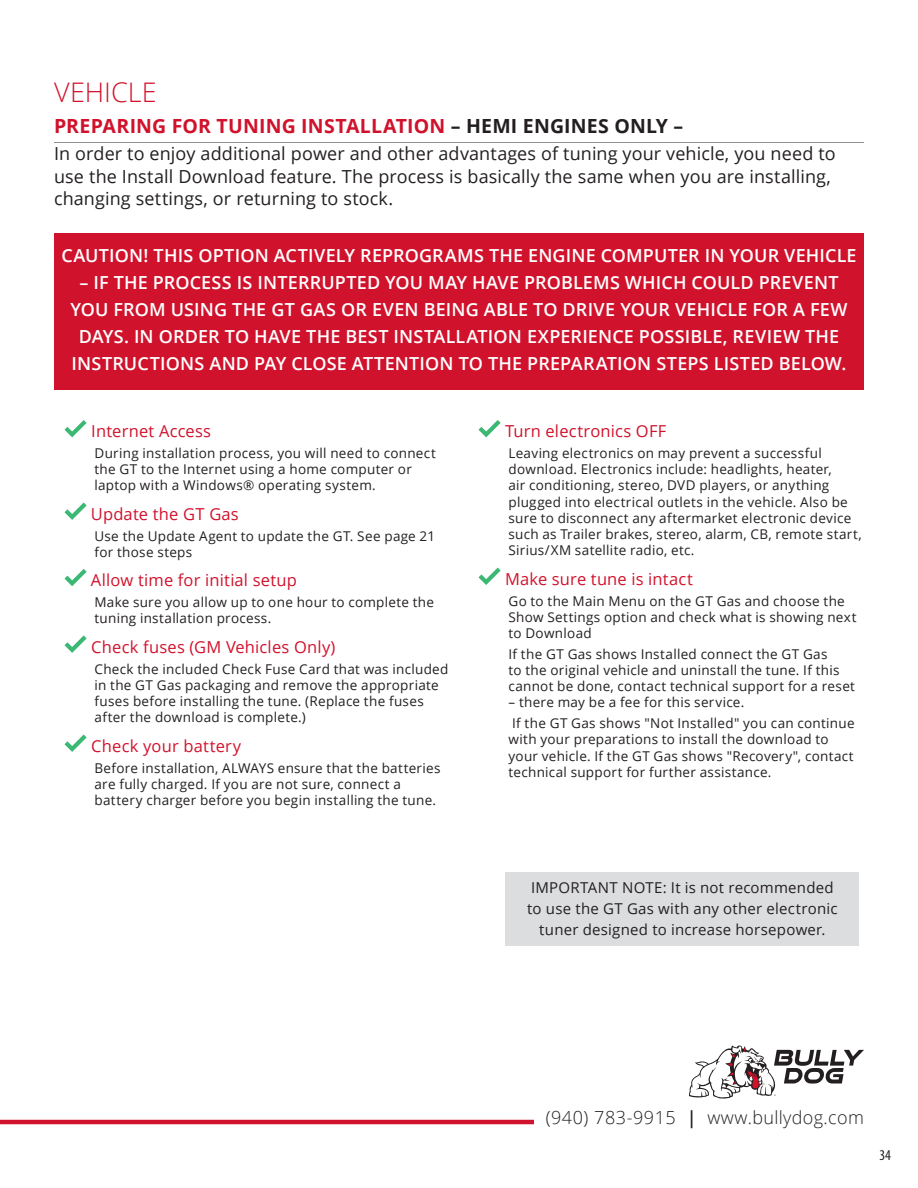
<style>
.page{position:relative;width:918px;height:1188px;background:#fff}
.page>*{position:absolute;margin:0;border:0;box-sizing:border-box;transform-origin:0 0}
.Header_level2{font:300 27px "Open Sans";letter-spacing:.005em;color:#d1122c}
.Header_level2-2{font:700 19.5px "Open Sans";letter-spacing:.005em;color:#d1122c}
.Warning{font:600 18px/27px "Open Sans";letter-spacing:.01em;color:#fff;text-align:center}
.Body_Copy{font:18px/22.5px "Open Sans";letter-spacing:.005em;color:#231f20}
.t1{font:300 18px "Open Sans";letter-spacing:.02em;color:#231f20}
.Body_Header_small_li{font:16.5px "Open Sans";letter-spacing:.01em;color:#d1122c}
.NOTE{font:15px/21px "Open Sans";letter-spacing:.015em;color:#231f20;text-align:center}
.t2{font:condensed 15px "Myriad Pro";color:#231f20}
.Body_Copy__small{font:13.5px/16.2px "Open Sans";letter-spacing:.02em;color:#231f20}
.s1{color:#231f20}
.s2{font-weight:600}
</style>
<div class="page">
<hr style="left:0;top:1120px;width:534px;height:4px;background:#d1122c">
<svg style="left:689px;top:1045px;width:175px;height:54px"></svg>
<div style="left:54px;top:233px;width:810px;height:156px;background:#d1122c"></div>
<svg style="left:65px;top:420px;width:22px;height:17px"></svg>
<svg style="left:65px;top:502px;width:22px;height:18px"></svg>
<svg style="left:65px;top:569px;width:22px;height:17px"></svg>
<svg style="left:65px;top:635px;width:22px;height:18px"></svg>
<svg style="left:65px;top:734px;width:22px;height:18px"></svg>
<svg style="left:479px;top:420px;width:22px;height:17px"></svg>
<svg style="left:479px;top:568px;width:22px;height:17px"></svg>
<hr style="left:54px;top:142px;width:810px;height:1px;background:#231f20">
<div style="left:506px;top:872px;width:353px;height:73px;background:#dcdddf"></div>
<p class="Header_level2" style="left:54px;top:73px;width:104px">VEHICLE</p>
<p class="Header_level2-2" style="left:54px;top:112px;width:631px">PREPARING FOR TUNING INSTALLATION <span class="s1">– HEMI ENGINES ONLY –</span></p>
<p class="Body_Copy" style="left:54px;top:142px;width:783px">In order to enjoy additional power and other advantages of tuning your vehicle, you need to use the Install Download feature. The process is basically the same when you are installing, changing settings, or returning to stock.</p>
<p class="Warning" style="left:61px;top:242px;width:797px">CAUTION! THIS OPTION ACTIVELY REPROGRAMS THE ENGINE COMPUTER IN YOUR VEHICLE</p>
<p class="Warning" style="left:71px;top:269px;width:778px">– IF THE PROCESS IS INTERRUPTED YOU MAY HAVE PROBLEMS WHICH COULD PREVENT YOU FROM USING THE GT GAS OR EVEN BEING ABLE TO DRIVE YOUR VEHICLE FOR A FEW DAYS. IN ORDER TO HAVE THE BEST INSTALLATION EXPERIENCE POSSIBLE, REVIEW THE INSTRUCTIONS AND PAY CLOSE ATTENTION TO THE PREPARATION STEPS LISTED BELOW.</p>
<p class="Body_Header_small_li" style="left:91px;top:420px;width:121px">Internet Access</p>
<p class="Body_Copy__small" style="left:94px;top:445px;width:343px">During installation process, you will need to connect the GT to the Internet using a home computer or laptop with a Windows® operating system.</p>
<p class="Body_Header_small_li" style="left:91px;top:503px;width:150px">Update the GT Gas</p>
<p class="Body_Copy__small" style="left:94px;top:527px;width:342px">Use the Update Agent to update the GT. See page 21 for those steps</p>
<p class="Body_Header_small_li" style="left:91px;top:569px;width:208px">Allow time for initial setup</p>
<p class="Body_Copy__small" style="left:94px;top:594px;width:341px">Make sure you allow up to one hour to complete the tuning installation process.</p>
<p class="Body_Header_small_li" style="left:91px;top:636px;width:246px">Check fuses (GM Vehicles Only)</p>
<p class="Body_Copy__small" style="left:94px;top:660px;width:355px">Check the included Check Fuse Card that was included in the GT Gas packaging and remove the appropriate fuses before installing the tune. (Replace the fuses after the download is complete.)</p>
<p class="Body_Header_small_li" style="left:91px;top:735px;width:152px">Check your battery</p>
<p class="Body_Copy__small" style="left:94px;top:759px;width:348px">Before installation, ALWAYS ensure that the batteries are fully charged. If you are not sure, connect a battery charger before you begin installing the tune.</p>
<p class="Body_Header_small_li" style="left:505px;top:420px;width:163px">Turn electronics OFF</p>
<p class="Body_Copy__small" style="left:508px;top:445px;width:355px">Leaving electronics on may prevent a successful download. Electronics include: headlights, heater,<br>air conditioning, stereo, DVD players, or anything plugged into electrical outlets in the vehicle. Also be sure to disconnect any aftermarket electronic device such as Trailer brakes, stereo, alarm, CB, remote start, Sirius/XM satellite radio, etc.</p>
<p class="Body_Header_small_li" style="left:505px;top:568px;width:189px">Make sure tune is intact</p>
<p class="Body_Copy__small" style="left:508px;top:592px;width:350px">Go to the Main Menu on the GT Gas and choose the<br>Show Settings option and check what is showing next to Download</p>
<p class="Body_Copy__small" style="left:508px;top:645px;width:348px">If the GT Gas shows Installed connect the GT Gas<br>to the original vehicle and uninstall the tune. If this cannot be done, contact technical support for a reset</p>
<p class="Body_Copy__small" style="left:508px;top:694px;width:237px">– there may be a fee for this service.</p>
<p class="Body_Copy__small" style="left:508px;top:715px;width:348px">If the GT Gas shows "Not Installed" you can continue with your preparations to install the download to your vehicle. If the GT Gas shows "Recovery", contact technical support for further assistance.</p>
<p class="NOTE" style="left:527px;top:877px;width:312px">IMPORTANT NOTE: It is not recommended to use the GT Gas with any other electronic tuner designed to increase horsepower.</p>
<h3 class="t1" style="left:546px;top:1105px;width:320px">(940) 783-9915 <span class="s2">|</span> www.bullydog.com</h3>
<p class="t2" style="left:879px;top:1145px;width:13px">34</p>
</div>
